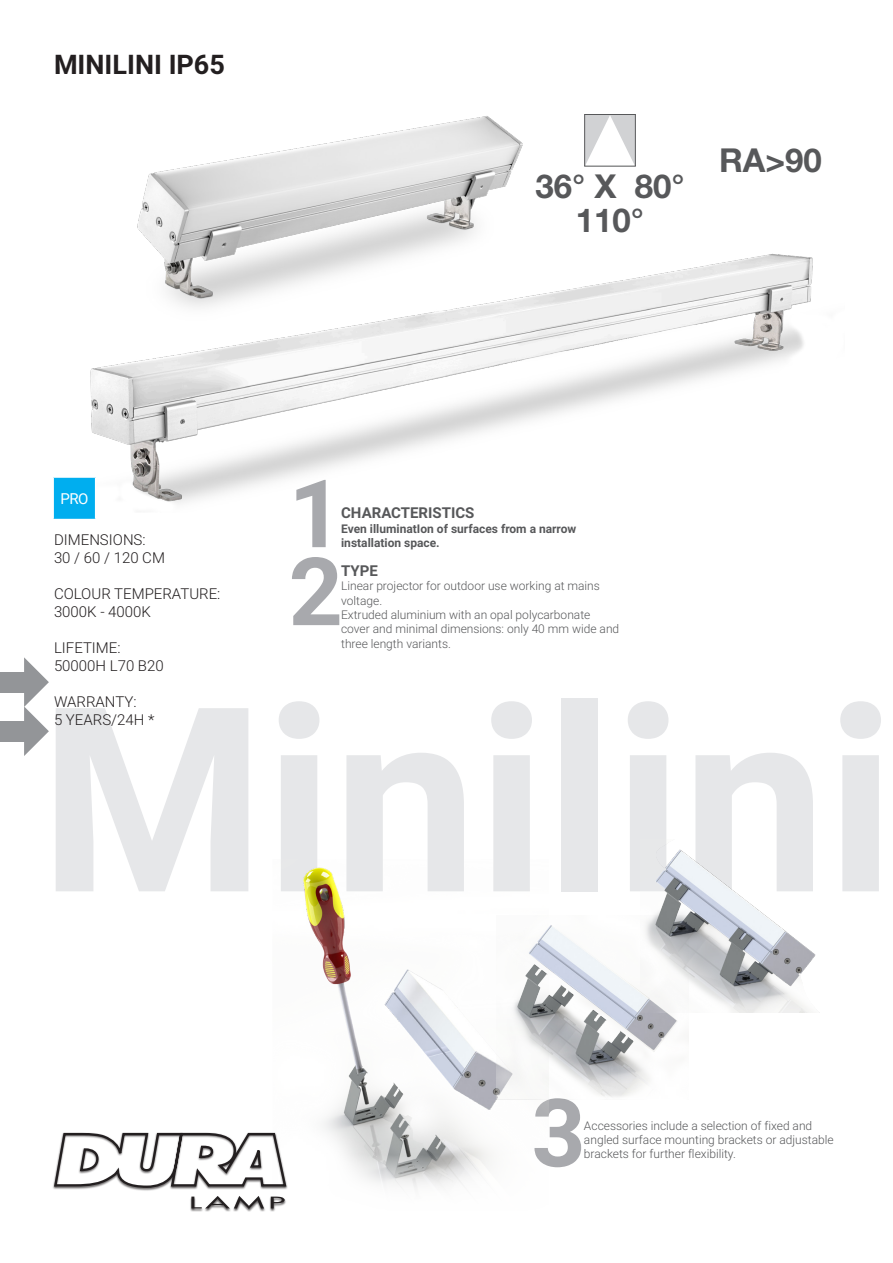
<style>
.page{position:relative;width:893px;height:1263px;background:#fff}
.page>*{position:absolute;margin:0;border:0;box-sizing:border-box;transform-origin:0 0}
.NOME_PRODOTTO{font:700 257.55px "Roboto";color:#e6e7e9}
.t1{font:700 94.5px "Roboto";color:#a8a9ad}
.Duralamp_BODY{font:700 33px "Helvetica Neue LT Std";color:#57585a}
.NOME_PRODOTTO-2{font:700 27px "Roboto";color:#231f20}
.codice_prodotto{font:300 15px "Roboto";color:#231f20}
.t2{font:700 15px "Roboto";color:#57585a}
.dati_quadratini{font:15px "Roboto";color:#fff}
.t3{font:300 12px/14.4px "Roboto";color:#57585a}
.t4{font:700 12px/14.4px "Roboto";color:#57585a}
</style>
<div class="page">
<img style="left:90px;top:253px;width:723px;height:251px">
<div style="left:53px;top:477px;width:43px;height:42px;background:#00aeef"></div>
<hr style="left:52px;top:476px;width:44px;height:2px;background:#fff">
<hr style="left:52px;top:478px;width:2px;height:41px;background:#fff">
<hr style="left:95px;top:478px;width:1px;height:41px;background:#fff">
<div style="left:0;top:721px;width:24px;height:20px;background:#939598"></div>
<div style="left:0;top:672px;width:24px;height:20px;background:#939598"></div>
<svg style="left:24px;top:657px;width:25px;height:99px"></svg>
<img style="left:113px;top:116px;width:426px;height:224px">
<img style="left:303px;top:867px;width:194px;height:322px">
<img style="left:497px;top:925px;width:180px;height:175px">
<img style="left:640px;top:849px;width:176px;height:163px">
<svg style="left:584px;top:114px;width:52px;height:52px"></svg>
<svg style="left:53px;top:1132px;width:235px;height:57px"></svg>
<svg style="left:271px;top:1196px;width:14px;height:12px"></svg>
<svg style="left:191px;top:1196px;width:73px;height:13px"></svg>
<p class="NOME_PRODOTTO-2" style="left:54px;top:46px;width:172px">MINILINI IP65</p>
<p class="Duralamp_BODY" style="left:535px;top:166px;width:151px">36° X 80°</p>
<p class="Duralamp_BODY" style="left:576px;top:200px;width:70px">110°</p>
<p class="Duralamp_BODY" style="left:719px;top:140px;width:104px">RA&gt;90</p>
<p class="t1" style="left:289px;top:447px;width:56px">1</p>
<p class="t1" style="left:289px;top:525px;width:56px">2</p>
<p class="dati_quadratini" style="left:60px;top:488px;width:30px">PRO</p>
<p class="t2" style="left:341px;top:502px;width:135px">CHARACTERISTICS</p>
<p class="t4" style="left:341px;top:521px;width:237px">Even illuminatIon of surfaces from a narrow installation space.</p>
<p class="t2" style="left:341px;top:560px;width:38px">TYPE</p>
<p class="t3" style="left:341px;top:578px;width:260px">Linear projector for outdoor use working at mains voltage.</p>
<p class="t3" style="left:341px;top:607px;width:280px">Extruded aluminium with an opal polycarbonate cover and minimal dimensions: only 40 mm wide and three length variants.</p>
<p class="codice_prodotto" style="left:54px;top:529px;width:93px">DIMENSIONS:</p>
<p class="codice_prodotto" style="left:54px;top:547px;width:113px">30 / 60 / 120 CM</p>
<p class="codice_prodotto" style="left:54px;top:583px;width:168px">COLOUR TEMPERATURE:</p>
<p class="codice_prodotto" style="left:54px;top:601px;width:98px">3000K - 4000K</p>
<p class="codice_prodotto" style="left:54px;top:637px;width:68px">LIFETIME:</p>
<p class="codice_prodotto" style="left:54px;top:655px;width:111px">50000H L70 B20</p>
<p class="codice_prodotto" style="left:54px;top:691px;width:84px">WARRANTY:</p>
<p class="codice_prodotto" style="left:54px;top:709px;width:102px">5 YEARS/24H *</p>
<p class="NOME_PRODOTTO" style="left:39px;top:619px;width:857px">Minilini</p>
<p class="t1" style="left:531px;top:1066px;width:56px">3</p>
<p class="t3" style="left:584px;top:1118px;width:251px">Accessories include a selection of fixed and angled surface mounting brackets or adjustable brackets for further flexibility.</p>
</div>
